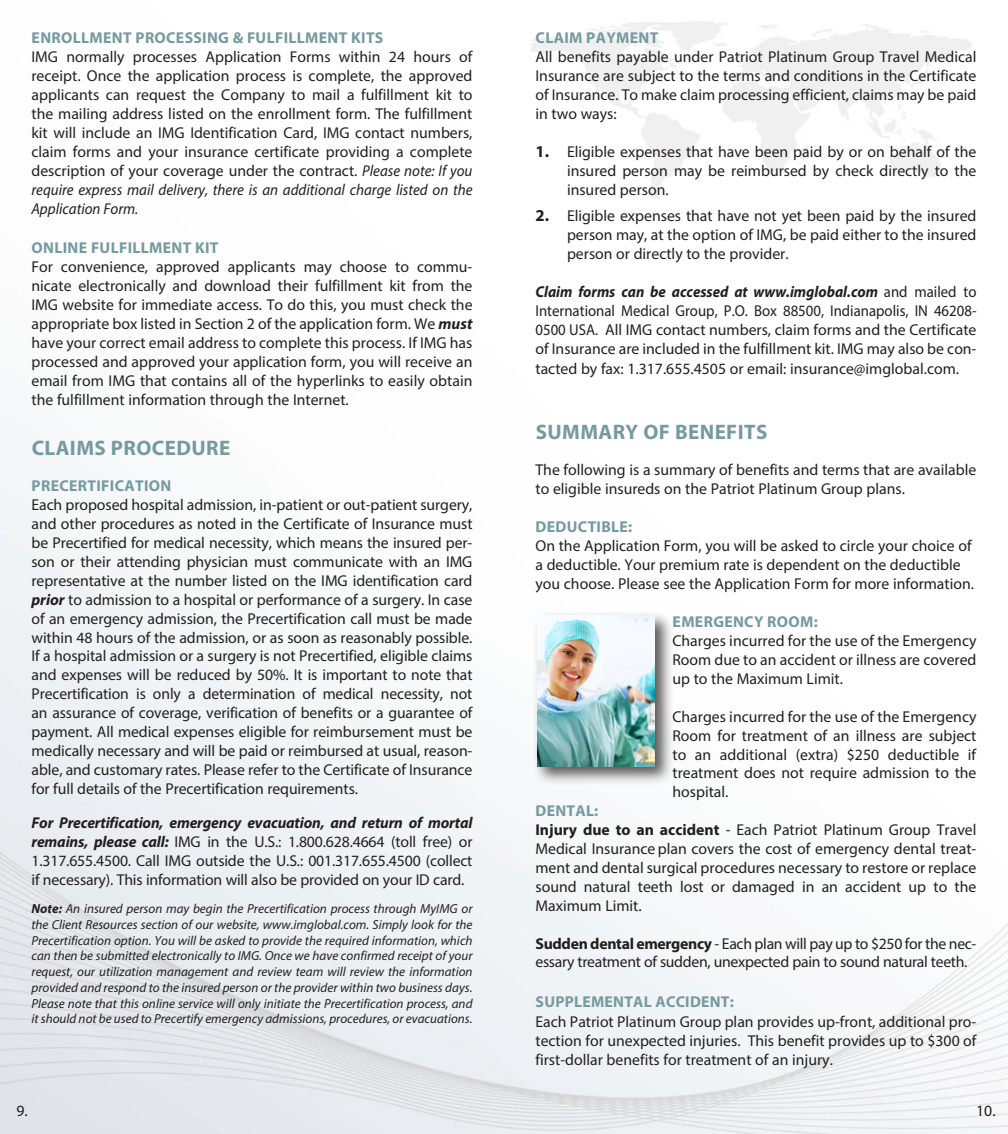
<style>
.page{position:relative;width:1008px;height:1134px;background:#fff}
.page>*{position:absolute;margin:0;border:0;box-sizing:border-box;transform-origin:0 0}
.t1{font:700 21px "Myriad Pro";letter-spacing:.02em;color:#759aa0}
.t2{font:15.75px/18.9px "Myriad Pro";color:#231f20;text-align:justify}
.t3{font:15.75px/19.2px "Myriad Pro";color:#231f20;text-align:justify;scale:.94 1}
.t4{font:700 15.75px "Myriad Pro";letter-spacing:.02em;color:#759aa0}
.t5{font:15.75px/18.9px "Myriad Pro";letter-spacing:-.02em;color:#231f20}
.t6{font:italic 13.12px/15.8px "Myriad Pro";color:#231f20;text-align:justify}
.s1{font-style:italic}
.s2{font-weight:700;font-style:italic}
.s3{font-weight:700}
.s4{font-weight:700;font-size:16.62px}
.s5{font-weight:700;color:#759aa0}
</style>
<div class="page">
<div style="left:533px;top:610px;width:141px;height:176px;background:#231f20;opacity:.75"></div>
<img style="left:537px;top:615px;width:118px;height:151px">
<p class="t4" style="left:32px;top:28px;width:353px">ENROLLMENT PROCESSING &amp; FULFILLMENT KITS</p>
<p class="t2" style="left:32px;top:47px;width:443px">IMG normally processes Application Forms within 24 hours of receipt. Once the application process is complete, the approved applicants can request the Company to mail a fulfillment kit to the mailing address listed on the enrollment form. The fulfillment kit will include an IMG Identification Card, IMG contact numbers, claim forms and your insurance certificate providing a complete description of your coverage under the contract. <span class="s1">Please note: If you require express mail delivery, there is an additional charge listed on the Application Form.</span></p>
<p class="t4" style="left:32px;top:238px;width:188px">ONLINE FULFILLMENT KIT</p>
<p class="t2" style="left:32px;top:257px;width:443px">For convenience, approved applicants may choose to commu&shy;nicate electronically and download their fulfillment kit from the IMG website for immediate access. To do this, you must check the appropriate box listed in Section 2 of the application form. We <span class="s2">must </span>have your correct email address to complete this process. If IMG has processed and approved your application form, you will receive an email from IMG that contains all of the hyperlinks to easily obtain the fulfillment information through the Internet.</p>
<h1 class="t1" style="left:32px;top:434px;width:200px">CLAIMS PROCEDURE</h1>
<p class="t4" style="left:32px;top:476px;width:141px">PRECERTIFICATION</p>
<p class="t2" style="left:32px;top:495px;width:443px">Each proposed hospital admission, in-patient or out-patient surgery, and other procedures as noted in the Certificate of Insurance must be Precertified for medical necessity, which means the insured per&shy;son or their attending physician must communicate with an IMG representative at the number listed on the IMG identification card <span class="s2">prior</span> to admission to a hospital or performance of a surgery. In case of an emergency admission, the Precertification call must be made within 48 hours of the admission, or as soon as reasonably possible.<br>If a hospital admission or a surgery is not Precertified, eligible claims and expenses will be reduced by 50%. It is important to note that Precertification is only a determination of medical necessity, not an assurance of coverage, verification of benefits or a guarantee of payment. All medical expenses eligible for reimbursement must be medically necessary and will be paid or reimbursed at usual, reason&shy;able, and customary rates. Please refer to the Certificate of Insurance for full details of the Precertification requirements.</p>
<p class="t2" style="left:32px;top:813px;width:443px"><span class="s2">For Precertification, emergency evacuation, and return of mortal remains, please call:</span> IMG in the U.S.: 1.800.628.4664 (toll free) or 1.317.655.4500. Call IMG outside the U.S.: 001.317.655.4500 (collect if necessary). This information will also be provided on your ID card.</p>
<p class="t6" style="left:32px;top:901px;width:443px"><span class="s3">Note:</span> An insured person may begin the Precertification process through MyIMG or the Client Resources section of our website, www.imglobal.com. Simply look for the Precertification option. You will be asked to provide the required information, which can then be submitted electronically to IMG. Once we have confirmed receipt of your request, our utilization management and review team will review the information provided and respond to the insured person or the provider within two business days.<br>Please note that this online service will only initiate the Precertification process, and it should not be used to Precertify emergency admissions, procedures, or evacuations.</p>
<p class="t4" style="left:536px;top:28px;width:124px">CLAIM PAYMENT</p>
<p class="t2" style="left:536px;top:47px;width:443px">All benefits payable under Patriot Platinum Group Travel Medical Insurance are subject to the terms and conditions in the Certificate of Insurance. To make claim processing efficient, claims may be paid in two ways:</p>
<p class="t2" style="left:567px;top:142px;width:411px;text-indent:-32px"><span class="s4">1.</span> Eligible expenses that have been paid by or on behalf of the insured person may be reimbursed by check directly to the insured person.</p>
<p class="t2" style="left:567px;top:206px;width:411px;text-indent:-32px"><span class="s4">2.</span> Eligible expenses that have not yet been paid by the insured person may, at the option of IMG, be paid either to the insured person or directly to the provider.</p>
<p class="t3" style="left:536px;top:282px;width:471px"><span class="s2">Claim forms can be accessed at www.imglobal.com</span> and mailed to International Medical Group, P.O. Box 88500, Indianapolis, IN 46208- 0500 USA. All IMG contact numbers, claim forms and the Certificate of Insurance are included in the fulfillment kit. IMG may also be con&shy;tacted by fax: 1.317.655.4505 or email: insurance@imglobal.com.</p>
<h1 class="t1" style="left:536px;top:418px;width:233px">SUMMARY OF BENEFITS</h1>
<p class="t2" style="left:536px;top:460px;width:442px">The following is a summary of benefits and terms that are available to eligible insureds on the Patriot Platinum Group plans.</p>
<p class="t4" style="left:536px;top:516px;width:98px">DEDUCTIBLE:</p>
<p class="t2" style="left:536px;top:535px;width:440px;line-height:19.4px;text-align:left">On the Application Form, you will be asked to circle your choice of a deductible. Your premium rate is dependent on the deductible you choose. Please see the Application Form for more information.</p>
<p class="t4" style="left:673px;top:612px;width:147px">EMERGENCY ROOM:</p>
<p class="t2" style="left:672px;top:631px;width:306px">Charges incurred for the use of the Emergency Room due to an accident or illness are covered up to the Maximum Limit.</p>
<p class="t2" style="left:672px;top:707px;width:306px">Charges incurred for the use of the Emergency Room for treatment of an illness are subject to an additional (extra) $250 deductible if treatment does not require admission to the hospital.</p>
<p class="t2" style="left:536px;top:801px;width:443px;text-align:left"><span class="s5">DENTAL:<br></span><span class="s3">Injury due to an accident</span> - Each Patriot Platinum Group Travel Medical Insurance plan covers the cost of emergency dental treat&shy;ment and dental surgical procedures necessary to restore or replace sound natural teeth lost or damaged in an accident up to the Maximum Limit.</p>
<p class="t5" style="left:536px;top:934px;width:443px"><span class="s3">Sudden dental emergency</span> - Each plan will pay up to $250 for the nec&shy;essary treatment of sudden, unexpected pain to sound natural teeth.</p>
<p class="t4" style="left:536px;top:992px;width:200px">SUPPLEMENTAL ACCIDENT:</p>
<p class="t2" style="left:536px;top:1011px;width:443px">Each Patriot Platinum Group plan provides up-front, additional pro&shy;tection for unexpected injuries. This benefit provides up to $300 of first-dollar benefits for treatment of an injury.</p>
<p class="t2" style="left:16px;top:1101px;width:13px">9.</p>
<p class="t2" style="left:976px;top:1101px;width:21px">10.</p>
</div>
